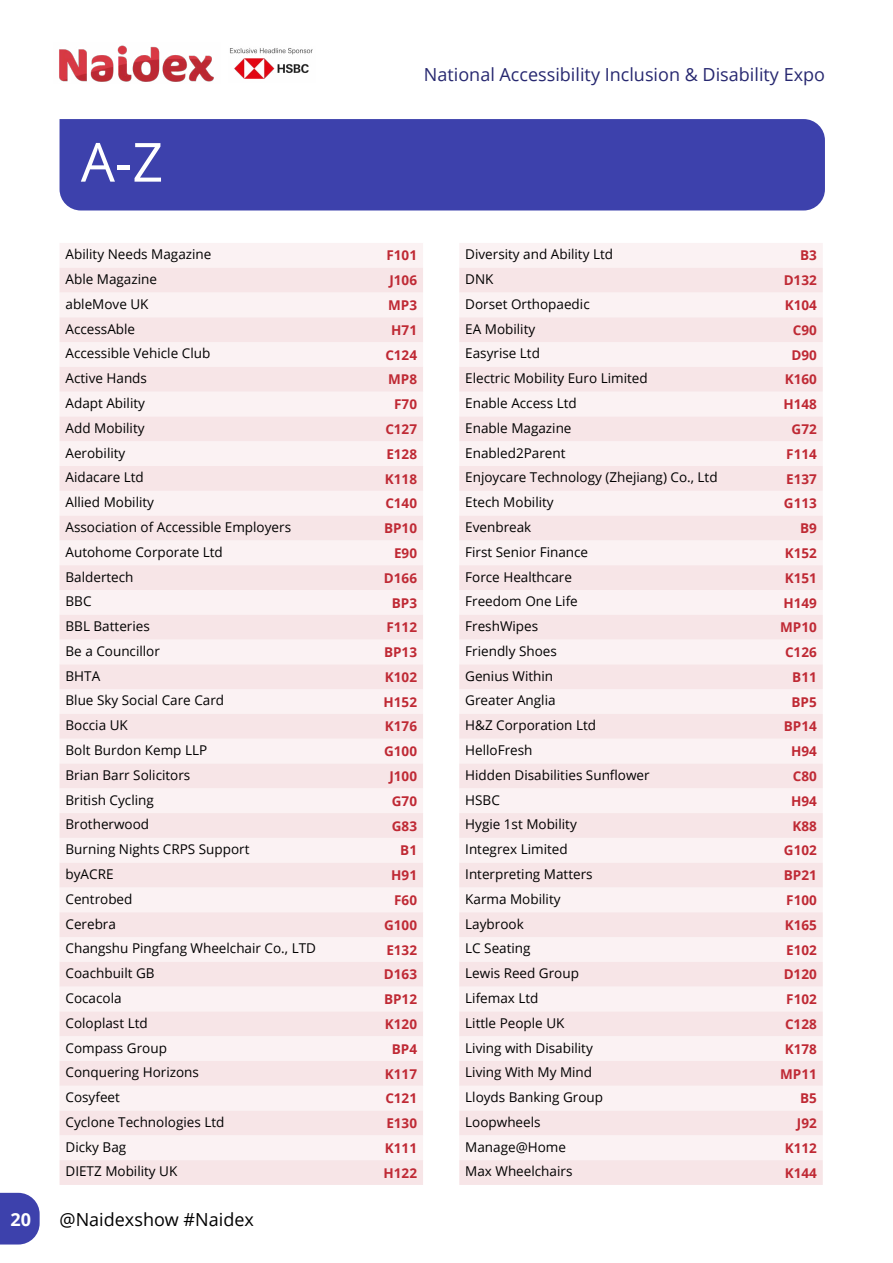
<style>
.page{position:relative;width:893px;height:1263px;background:#fff}
.page>*{position:absolute;margin:0;border:0;box-sizing:border-box;transform-origin:0 0}
.t1{font:54px "Open Sans";color:#fff}
.t2{font:18px "Open Sans";color:#272870}
.t3{font:18px "Open Sans";color:#000}
.t4{font:700 18px "Open Sans";color:#fff}
.t5{font:13.5px "Open Sans";color:#000}
.t6{font:700 13.5px "Open Sans";color:#bf2934}
</style>
<div class="page">
<svg style="left:0;top:1193px;width:40px;height:51px"></svg>
<img style="left:59px;top:45px;width:155px;height:37px">
<img style="left:230px;top:48px;width:83px;height:31px">
<div style="left:60px;top:119px;width:765px;height:91px;background:#3d41ac"></div>
<div style="left:60px;top:243px;width:363px;height:25px;background:#fbf2f3"></div>
<svg style="left:60px;top:268px;width:363px;height:917px;fill:#f8e8ea"></svg>
<div style="left:459px;top:243px;width:364px;height:25px;background:#fbf2f3"></div>
<div style="left:459px;top:268px;width:364px;height:917px;background:#f8eaeb"></div>
<h1 class="t1" style="left:81px;top:125px;width:84px">A-Z</h1>
<h2 class="t2" style="left:424px;top:62px;width:403px">National Accessibility Inclusion &amp; Disability Expo</h2>
<p class="t5" style="left:66px;top:245px;width:147px">Ability Needs Magazine</p>
<p class="t6" style="left:387px;top:246px;width:32px">F101</p>
<p class="t5" style="left:66px;top:270px;width:93px">Able Magazine</p>
<p class="t6" style="left:389px;top:271px;width:29px">J106</p>
<p class="t5" style="left:66px;top:295px;width:85px">ableMove UK</p>
<p class="t6" style="left:388px;top:296px;width:30px">MP3</p>
<p class="t5" style="left:66px;top:319px;width:71px">AccessAble</p>
<p class="t6" style="left:391px;top:320px;width:27px">H71</p>
<p class="t5" style="left:66px;top:344px;width:146px">Accessible Vehicle Club</p>
<p class="t6" style="left:385px;top:345px;width:33px">C124</p>
<p class="t5" style="left:66px;top:369px;width:83px">Active Hands</p>
<p class="t6" style="left:388px;top:370px;width:30px">MP8</p>
<p class="t5" style="left:66px;top:394px;width:81px">Adapt Ability</p>
<p class="t6" style="left:394px;top:395px;width:24px">F70</p>
<p class="t5" style="left:66px;top:419px;width:81px">Add Mobility</p>
<p class="t6" style="left:385px;top:420px;width:33px">C127</p>
<p class="t5" style="left:66px;top:443px;width:61px">Aerobility</p>
<p class="t6" style="left:386px;top:444px;width:32px">E128</p>
<p class="t5" style="left:66px;top:468px;width:80px">Aidacare Ltd</p>
<p class="t6" style="left:385px;top:469px;width:34px">K118</p>
<p class="t5" style="left:66px;top:493px;width:90px">Allied Mobility</p>
<p class="t6" style="left:385px;top:494px;width:33px">C140</p>
<p class="t5" style="left:66px;top:518px;width:227px">Association of Accessible Employers</p>
<p class="t6" style="left:384px;top:519px;width:34px">BP10</p>
<p class="t5" style="left:66px;top:543px;width:159px">Autohome Corporate Ltd</p>
<p class="t6" style="left:394px;top:543px;width:24px">E90</p>
<p class="t5" style="left:66px;top:567px;width:70px">Baldertech</p>
<p class="t6" style="left:384px;top:568px;width:35px">D166</p>
<p class="t5" style="left:66px;top:592px;width:28px">BBC</p>
<p class="t6" style="left:392px;top:593px;width:27px">BP3</p>
<p class="t5" style="left:66px;top:617px;width:86px">BBL Batteries</p>
<p class="t6" style="left:387px;top:618px;width:32px">F112</p>
<p class="t5" style="left:66px;top:642px;width:96px">Be a Councillor</p>
<p class="t6" style="left:384px;top:643px;width:34px">BP13</p>
<p class="t5" style="left:66px;top:666px;width:36px">BHTA</p>
<p class="t6" style="left:385px;top:667px;width:34px">K102</p>
<p class="t5" style="left:66px;top:691px;width:160px">Blue Sky Social Care Card</p>
<p class="t6" style="left:384px;top:692px;width:35px">H152</p>
<p class="t5" style="left:66px;top:716px;width:64px">Boccia UK</p>
<p class="t6" style="left:385px;top:717px;width:34px">K176</p>
<p class="t5" style="left:66px;top:741px;width:143px">Bolt Burdon Kemp LLP</p>
<p class="t6" style="left:384px;top:742px;width:34px">G100</p>
<p class="t5" style="left:66px;top:766px;width:126px">Brian Barr Solicitors</p>
<p class="t6" style="left:389px;top:767px;width:29px">J100</p>
<p class="t5" style="left:66px;top:790px;width:90px">British Cycling</p>
<p class="t6" style="left:392px;top:791px;width:27px">G70</p>
<p class="t5" style="left:66px;top:815px;width:85px">Brotherwood</p>
<p class="t6" style="left:392px;top:816px;width:27px">G83</p>
<p class="t5" style="left:66px;top:840px;width:186px">Burning Nights CRPS Support</p>
<p class="t6" style="left:400px;top:841px;width:18px">B1</p>
<p class="t5" style="left:66px;top:865px;width:49px">byACRE</p>
<p class="t6" style="left:391px;top:866px;width:27px">H91</p>
<p class="t5" style="left:66px;top:890px;width:68px">Centrobed</p>
<p class="t6" style="left:394px;top:890px;width:24px">F60</p>
<p class="t5" style="left:66px;top:914px;width:52px">Cerebra</p>
<p class="t6" style="left:384px;top:915px;width:34px">G100</p>
<p class="t5" style="left:66px;top:939px;width:252px">Changshu Pingfang Wheelchair Co., LTD</p>
<p class="t6" style="left:386px;top:940px;width:32px">E132</p>
<p class="t5" style="left:66px;top:964px;width:91px">Coachbuilt GB</p>
<p class="t6" style="left:384px;top:965px;width:35px">D163</p>
<p class="t5" style="left:66px;top:989px;width:58px">Cocacola</p>
<p class="t6" style="left:384px;top:990px;width:34px">BP12</p>
<p class="t5" style="left:66px;top:1013px;width:84px">Coloplast Ltd</p>
<p class="t6" style="left:385px;top:1014px;width:34px">K120</p>
<p class="t5" style="left:66px;top:1038px;width:103px">Compass Group</p>
<p class="t6" style="left:392px;top:1039px;width:27px">BP4</p>
<p class="t5" style="left:66px;top:1063px;width:135px">Conquering Horizons</p>
<p class="t6" style="left:385px;top:1064px;width:34px">K117</p>
<p class="t5" style="left:66px;top:1088px;width:56px">Cosyfeet</p>
<p class="t6" style="left:385px;top:1089px;width:33px">C121</p>
<p class="t5" style="left:66px;top:1113px;width:160px">Cyclone Technologies Ltd</p>
<p class="t6" style="left:386px;top:1114px;width:32px">E130</p>
<p class="t5" style="left:66px;top:1137px;width:62px">Dicky Bag</p>
<p class="t6" style="left:385px;top:1138px;width:34px">K111</p>
<p class="t5" style="left:66px;top:1162px;width:113px">DIETZ Mobility UK</p>
<p class="t6" style="left:384px;top:1163px;width:35px">H122</p>
<h2 class="t4" style="left:11px;top:1206px;width:22px">20</h2>
<h2 class="t3" style="left:60px;top:1207px;width:196px">@Naidexshow #Naidex</h2>
<p class="t5" style="left:465px;top:245px;width:149px">Diversity and Ability Ltd</p>
<p class="t6" style="left:800px;top:246px;width:18px">B3</p>
<p class="t5" style="left:465px;top:270px;width:30px">DNK</p>
<p class="t6" style="left:784px;top:271px;width:35px">D132</p>
<p class="t5" style="left:465px;top:295px;width:126px">Dorset Orthopaedic</p>
<p class="t6" style="left:785px;top:296px;width:34px">K104</p>
<p class="t5" style="left:465px;top:319px;width:71px">EA Mobility</p>
<p class="t6" style="left:793px;top:320px;width:26px">C90</p>
<p class="t5" style="left:465px;top:344px;width:76px">Easyrise Ltd</p>
<p class="t6" style="left:791px;top:345px;width:27px">D90</p>
<p class="t5" style="left:465px;top:369px;width:184px">Electric Mobility Euro Limited</p>
<p class="t6" style="left:785px;top:370px;width:34px">K160</p>
<p class="t5" style="left:465px;top:394px;width:113px">Enable Access Ltd</p>
<p class="t6" style="left:783px;top:395px;width:35px">H148</p>
<p class="t5" style="left:465px;top:419px;width:108px">Enable Magazine</p>
<p class="t6" style="left:792px;top:420px;width:27px">G72</p>
<p class="t5" style="left:465px;top:443px;width:102px">Enabled2Parent</p>
<p class="t6" style="left:786px;top:444px;width:32px">F114</p>
<p class="t5" style="left:465px;top:468px;width:254px">Enjoycare Technology (Zhejiang) Co., Ltd</p>
<p class="t6" style="left:786px;top:469px;width:32px">E137</p>
<p class="t5" style="left:465px;top:493px;width:90px">Etech Mobility</p>
<p class="t6" style="left:784px;top:494px;width:34px">G113</p>
<p class="t5" style="left:465px;top:518px;width:68px">Evenbreak</p>
<p class="t6" style="left:800px;top:519px;width:18px">B9</p>
<p class="t5" style="left:465px;top:543px;width:124px">First Senior Finance</p>
<p class="t6" style="left:785px;top:543px;width:34px">K152</p>
<p class="t5" style="left:465px;top:567px;width:108px">Force Healthcare</p>
<p class="t6" style="left:785px;top:568px;width:34px">K151</p>
<p class="t5" style="left:465px;top:592px;width:114px">Freedom One Life</p>
<p class="t6" style="left:783px;top:593px;width:35px">H149</p>
<p class="t5" style="left:465px;top:617px;width:74px">FreshWipes</p>
<p class="t6" style="left:780px;top:618px;width:38px">MP10</p>
<p class="t5" style="left:465px;top:642px;width:93px">Friendly Shoes</p>
<p class="t6" style="left:785px;top:643px;width:33px">C126</p>
<p class="t5" style="left:465px;top:666px;width:90px">Genius Within</p>
<p class="t6" style="left:792px;top:667px;width:26px">B11</p>
<p class="t5" style="left:465px;top:691px;width:92px">Greater Anglia</p>
<p class="t6" style="left:791px;top:692px;width:27px">BP5</p>
<p class="t5" style="left:465px;top:716px;width:132px">H&amp;Z Corporation Ltd</p>
<p class="t6" style="left:784px;top:717px;width:34px">BP14</p>
<p class="t5" style="left:465px;top:741px;width:69px">HelloFresh</p>
<p class="t6" style="left:791px;top:742px;width:27px">H94</p>
<p class="t5" style="left:465px;top:766px;width:186px">Hidden Disabilities Sunflower</p>
<p class="t6" style="left:793px;top:767px;width:26px">C80</p>
<p class="t5" style="left:465px;top:790px;width:36px">HSBC</p>
<p class="t6" style="left:791px;top:791px;width:27px">H94</p>
<p class="t5" style="left:465px;top:815px;width:113px">Hygie 1st Mobility</p>
<p class="t6" style="left:792px;top:816px;width:26px">K88</p>
<p class="t5" style="left:465px;top:840px;width:104px">Integrex Limited</p>
<p class="t6" style="left:784px;top:841px;width:34px">G102</p>
<p class="t5" style="left:465px;top:865px;width:129px">Interpreting Matters</p>
<p class="t6" style="left:784px;top:866px;width:34px">BP21</p>
<p class="t5" style="left:465px;top:890px;width:97px">Karma Mobility</p>
<p class="t6" style="left:786px;top:890px;width:32px">F100</p>
<p class="t5" style="left:465px;top:914px;width:60px">Laybrook</p>
<p class="t6" style="left:785px;top:915px;width:34px">K165</p>
<p class="t5" style="left:465px;top:939px;width:67px">LC Seating</p>
<p class="t6" style="left:786px;top:940px;width:32px">E102</p>
<p class="t5" style="left:465px;top:964px;width:115px">Lewis Reed Group</p>
<p class="t6" style="left:784px;top:965px;width:35px">D120</p>
<p class="t5" style="left:465px;top:989px;width:75px">Lifemax Ltd</p>
<p class="t6" style="left:786px;top:990px;width:32px">F102</p>
<p class="t5" style="left:465px;top:1013px;width:101px">Little People UK</p>
<p class="t6" style="left:785px;top:1014px;width:33px">C128</p>
<p class="t5" style="left:465px;top:1038px;width:129px">Living with Disability</p>
<p class="t6" style="left:785px;top:1039px;width:34px">K178</p>
<p class="t5" style="left:465px;top:1063px;width:128px">Living With My Mind</p>
<p class="t6" style="left:780px;top:1064px;width:38px">MP11</p>
<p class="t5" style="left:465px;top:1088px;width:139px">Lloyds Banking Group</p>
<p class="t6" style="left:800px;top:1089px;width:18px">B5</p>
<p class="t5" style="left:465px;top:1113px;width:77px">Loopwheels</p>
<p class="t6" style="left:797px;top:1114px;width:21px">J92</p>
<p class="t5" style="left:465px;top:1137px;width:102px">Manage@Home</p>
<p class="t6" style="left:785px;top:1138px;width:34px">K112</p>
<p class="t5" style="left:465px;top:1162px;width:109px">Max Wheelchairs</p>
<p class="t6" style="left:785px;top:1163px;width:34px">K144</p>
</div>
